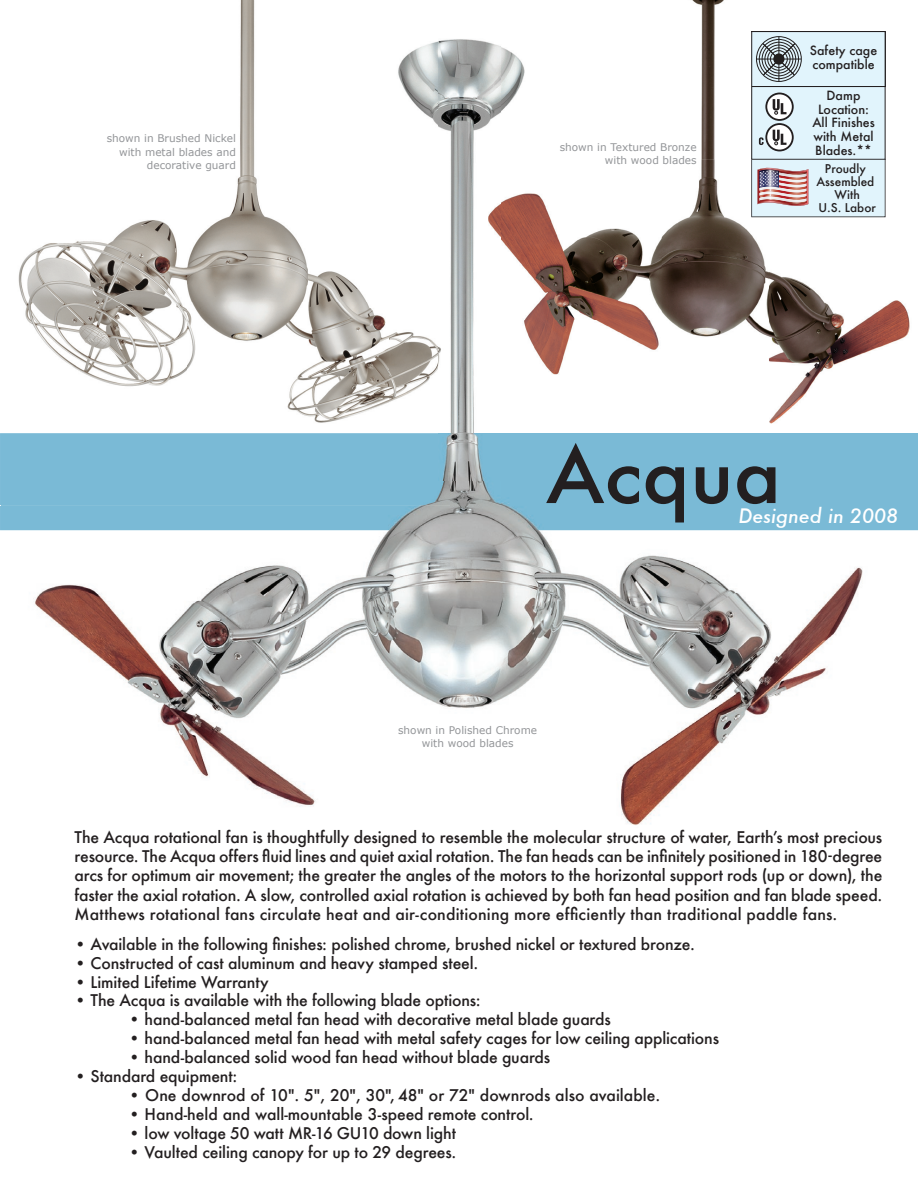
<style>
.page{position:relative;width:918px;height:1188px;background:#fff}
.page>*{position:absolute;margin:0;border:0;box-sizing:border-box;transform-origin:0 0}
.t1{font:500 75.15px "Futura";color:#231f20;scale:1.05 1}
.t2{font:italic 500 19.5px "Futura";color:#fff}
.t3{font:500 15.75px/19.4px "Futura";letter-spacing:-.01em;color:#231f20;text-align:justify}
.t4{font:500 12.45px/13.6px "Futura";color:#231f20;text-align:center}
.t5{font:500 11.85px/13px "Futura";color:#231f20;text-align:center}
.t6{font:10.5px/13.5px "Verdana";color:#939598;text-align:right}
</style>
<div class="page">
<img style="left:0;top:530px;width:301px;height:251px">
<img style="left:301px;top:530px;width:617px;height:251px">
<img style="left:251px;top:781px;width:431px;height:44px">
<img style="left:0;top:481px;width:918px;height:49px">
<img style="left:18px;top:0;width:349px;height:303px">
<img style="left:389px;top:39px;width:111px;height:394px">
<img style="left:25px;top:303px;width:162px;height:84px">
<img style="left:187px;top:303px;width:202px;height:120px">
<div style="left:0;top:433px;width:450px;height:72px;background:#7abad6"></div>
<img style="left:450px;top:481px;width:50px;height:24px">
<img style="left:500px;top:0;width:224px;height:159px">
<img style="left:500px;top:159px;width:270px;height:264px">
<img style="left:878px;top:217px;width:32px;height:131px">
<img style="left:770px;top:217px;width:108px;height:207px">
<img style="left:439px;top:433px;width:479px;height:48px">
<div style="left:752px;top:87px;width:133px;height:72px;background:#e1f4fc"></div>
<svg style="left:765px;top:123px;width:29px;height:28px"></svg>
<svg style="left:767px;top:125px;width:25px;height:25px"></svg>
<svg style="left:759px;top:137px;width:5px;height:8px"></svg>
<svg style="left:765px;top:93px;width:29px;height:28px"></svg>
<svg style="left:767px;top:94px;width:25px;height:25px"></svg>
<svg style="left:773px;top:130px;width:14px;height:15px"></svg>
<svg style="left:773px;top:99px;width:14px;height:15px"></svg>
<div style="left:752px;top:32px;width:133px;height:55px;background:#e1f4fc"></div>
<div style="left:751px;top:31px;width:135px;height:56px;border:1px solid #231f20"></div>
<div style="left:759px;top:39px;width:40px;height:40px;border:1px solid #211e1e;border-radius:50%"></div>
<div style="left:756px;top:36px;width:46px;height:46px;border:1px solid #211e1e;border-radius:50%"></div>
<div style="left:762px;top:42px;width:34px;height:34px;border:1px solid #211e1e;border-radius:50%"></div>
<hr style="left:779px;top:37px;width:1px;height:44px;background:#211e1e">
<hr style="left:757px;top:59px;width:44px;height:1px;background:#211e1e">
<svg style="left:762px;top:43px;width:34px;height:33px"></svg>
<svg style="left:751px;top:159px;width:135px;height:58px;background:#d2d5db"></svg>
<p class="t6" style="left:107px;top:132px;width:131px">shown in Brushed Nickel with metal blades and decorative guard</p>
<p class="t6" style="left:560px;top:140px;width:138px">shown in Textured Bronze with wood blades</p>
<p class="t4" style="left:810px;top:43px;width:69px;text-align:left">Safety cage compatible</p>
<p class="t4" style="left:812px;top:88px;width:64px">Damp<br>Location:<br>All Finishes with Metal<br>Blades.**</p>
<p class="t5" style="left:816px;top:162px;width:61px">Proudly<br>Assembled<br>With<br>U.S. Labor</p>
<p class="t1" style="left:546px;top:424px;width:225px">Acqua</p>
<p class="t2" style="left:738px;top:502px;width:161px">Designed in 2008</p>
<p class="t6" style="left:398px;top:723px;width:141px;text-align:center">shown in Polished Chrome with wood blades</p>
<p class="t3" style="left:75px;top:827px;width:809px">The Acqua rotational fan is thoughtfully designed to resemble the molecular structure of water, Earthʼs most precious resource. The Acqua offers fluid lines and quiet axial rotation. The fan heads can be infinitely positioned in 180-degree arcs for optimum air movement; the greater the angles of the motors to the horizontal support rods (up or down), the faster the axial rotation. A slow, controlled axial rotation is achieved by both fan head position and fan blade speed.<br>Matthews rotational fans circulate heat and air-conditioning more efficiently than traditional paddle fans.</p>
<p class="t3" style="left:75px;top:934px;width:622px">• Available in the following finishes: polished chrome, brushed nickel or textured bronze.</p>
<p class="t3" style="left:75px;top:953px;width:405px">• Constructed of cast aluminum and heavy stamped steel.</p>
<p class="t3" style="left:75px;top:972px;width:196px">• Limited Lifetime Warranty</p>
<p class="t3" style="left:75px;top:991px;width:408px">• The Acqua is available with the following blade options:</p>
<p class="t3" style="left:129px;top:1010px;width:484px">• hand-balanced metal fan head with decorative metal blade guards</p>
<p class="t3" style="left:129px;top:1029px;width:592px">• hand-balanced metal fan head with metal safety cages for low ceiling applications</p>
<p class="t3" style="left:129px;top:1047px;width:423px">• hand-balanced solid wood fan head without blade guards</p>
<p class="t3" style="left:75px;top:1066px;width:164px">• Standard equipment:</p>
<p class="t3" style="left:129px;top:1085px;width:533px">• One downrod of 10". 5", 20", 30", 48" or 72" downrods also available.</p>
<p class="t3" style="left:129px;top:1104px;width:407px">• Hand-held and wall-mountable 3-speed remote control.</p>
<p class="t3" style="left:129px;top:1123px;width:329px">• low voltage 50 watt MR-16 GU10 down light</p>
<p class="t3" style="left:129px;top:1142px;width:329px">• Vaulted ceiling canopy for up to 29 degrees.</p>
</div>
